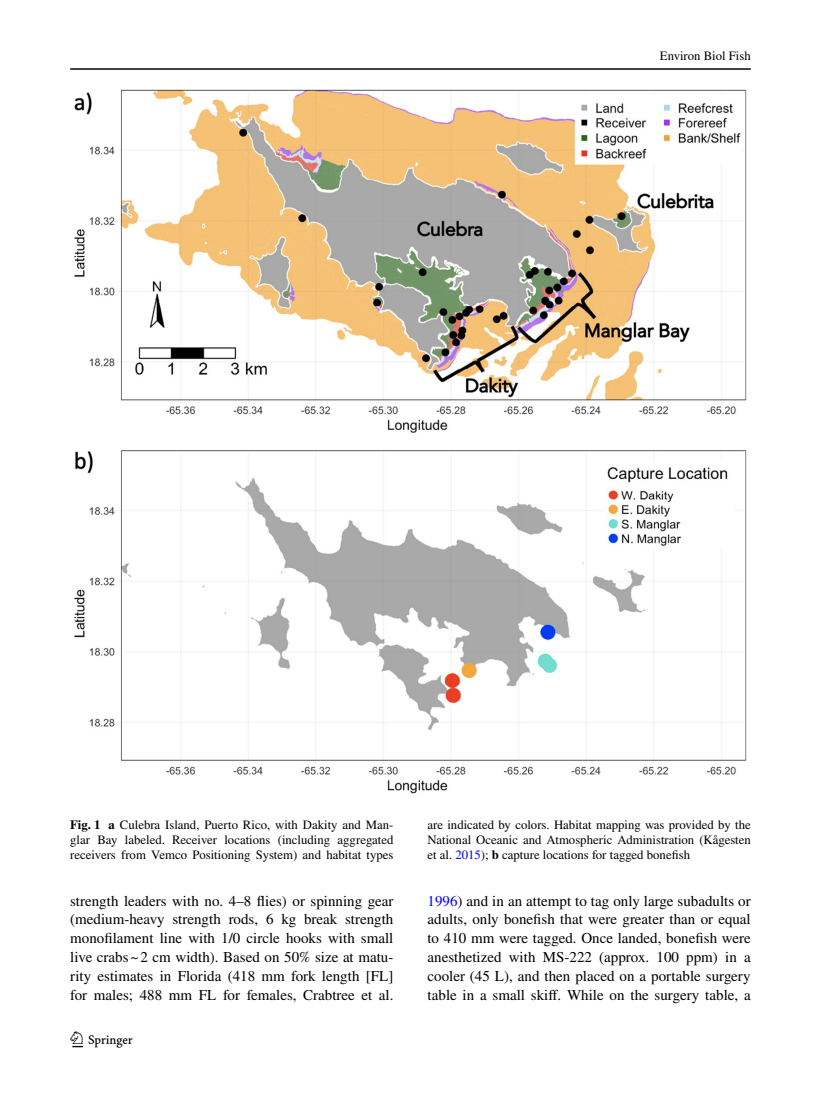
<style>
.page{position:relative;width:821px;height:1106px;background:#fff}
.page>*{position:absolute;margin:0;border:0;box-sizing:border-box;transform-origin:0 0}
.t1{font:22.5px "Springnew Regular 2";color:#000}
.t2{font:15px/18.8px "STIX";color:#000;text-align:justify}
.t3{font:12.75px/15px "STIX";color:#000;text-align:justify}
.s1{font-weight:700}
.s2{color:#00f}
</style>
<div class="page">
<hr style="left:70px;top:68px;width:680px;height:2px;background:#000">
<img style="left:74px;top:89px;width:672px;height:704px">
<p class="t3" style="left:660px;top:49px;width:92px">Environ Biol Fish</p>
<p class="t3" style="left:70px;top:818px;width:325px"><span class="s1">Fig. 1 a</span> Culebra Island, Puerto Rico, with Dakity and Man&shy;glar Bay labeled. Receiver locations (including aggregated receivers from Vemco Positioning System) and habitat types</p>
<p class="t3" style="left:427px;top:818px;width:325px">are indicated by colors. Habitat mapping was provided by the National Oceanic and Atmospheric Administration (Kågesten et al. <span class="s2">2015</span>); <span class="s1">b</span> capture locations for tagged bonefish</p>
<p class="t2" style="left:70px;top:892px;width:325px">strength leaders with no. 4–8 flies) or spinning gear (medium-heavy strength rods, 6 kg break strength monofilament line with 1/0 circle hooks with small live crabs~2 cm width). Based on 50% size at matu&shy;rity estimates in Florida (418 mm fork length [FL] for males; 488 mm FL for females, Crabtree et al.</p>
<p class="t2" style="left:427px;top:892px;width:325px"><span class="s2">1996</span>) and in an attempt to tag only large subadults or adults, only bonefish that were greater than or equal to 410 mm were tagged. Once landed, bonefish were anesthetized with MS-222 (approx. 100 ppm) in a cooler (45 L), and then placed on a portable surgery table in a small skiff. While on the surgery table, a</p>
<h1 class="t1" style="left:72px;top:1031px;width:62px">1 3</h1>
</div>
